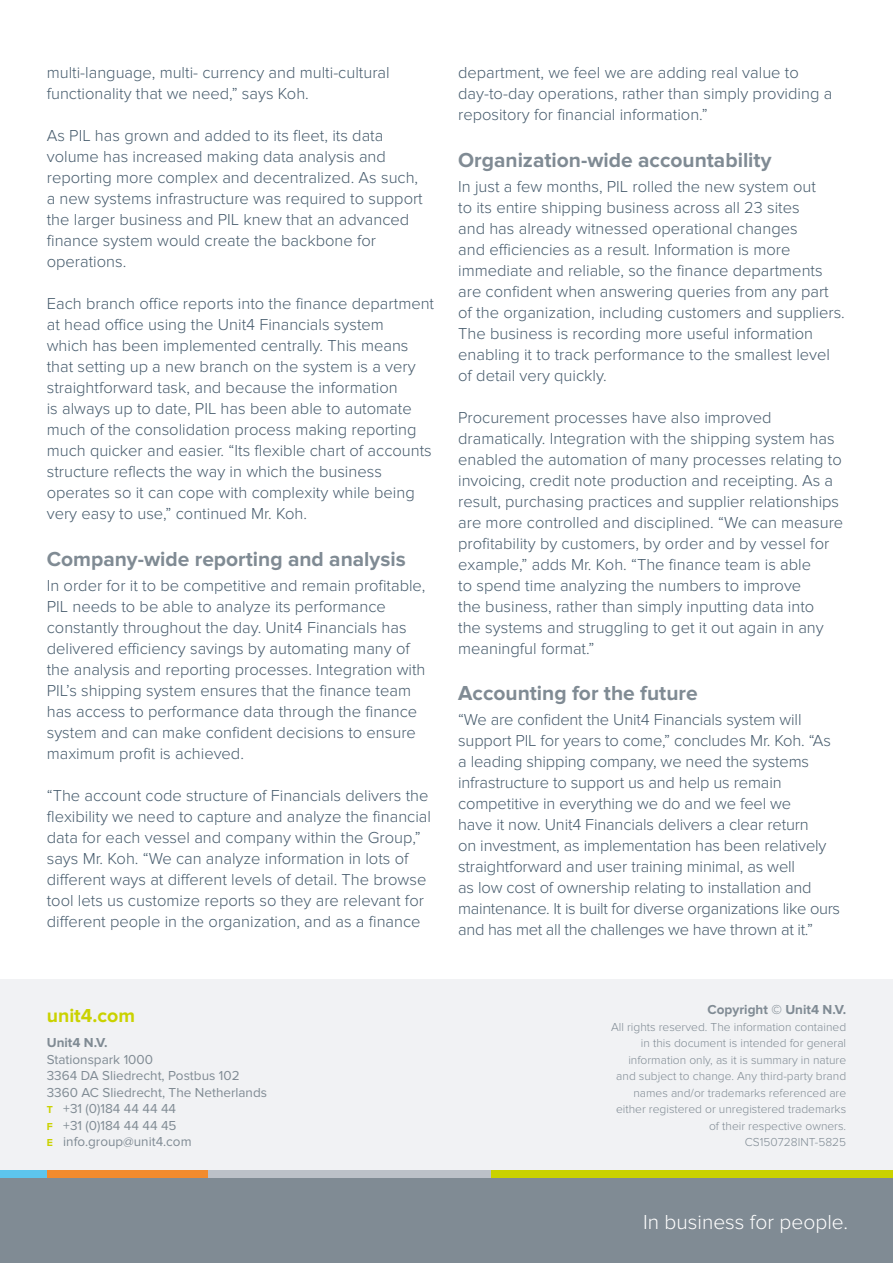
<style>
.page{position:relative;width:893px;height:1263px;background:#fff}
.page>*{position:absolute;margin:0;border:0;box-sizing:border-box;transform-origin:0 0}
.t1{font:700 21px "Proxima Nova";color:#808b94}
.t2{font:300 21px "Proxima Nova";color:#fff}
.t3{font:700 19.5px "Proxima Nova";color:#cad200}
.t4{font:300 16.5px/21px "Proxima Nova";color:#475c6d}
.t5{font:13.5px/16.5px "Proxima Nova";color:#808b94}
.t6{font:700 13.5px "Proxima Nova";color:#808b94}
.t7{font:300 12px/16.5px "Proxima Nova";color:#808b94;text-align:right}
.s1{font-weight:700;font-size:10.5px;color:#cad200}
</style>
<div class="page">
<div style="left:0;top:979px;width:893px;height:199px;background:#f1f2f4"></div>
<div style="left:0;top:1178px;width:893px;height:85px;background:#808b94"></div>
<div style="left:0;top:1171px;width:47px;height:7px;background:#5dc5ed"></div>
<div style="left:47px;top:1171px;width:162px;height:7px;background:#f28b2d"></div>
<div style="left:209px;top:1171px;width:283px;height:7px;background:#bcc1c8"></div>
<div style="left:492px;top:1171px;width:401px;height:7px;background:#cad200"></div>
<p class="t4" style="left:47px;top:63px;width:344px">multi-language, multi- currency and multi-cultural functionality that we need,” says Koh.</p>
<p class="t4" style="left:47px;top:126px;width:378px">As PIL has grown and added to its fleet, its data volume has increased making data analysis and reporting more complex and decentralized. As such, a new systems infrastructure was required to support the larger business and PIL knew that an advanced finance system would create the backbone for operations.</p>
<p class="t4" style="left:47px;top:294px;width:389px">Each branch office reports into the finance department at head office using the Unit4 Financials system<br>which has been implemented centrally. This means that setting up a new branch on the system is a very straightforward task, and because the information<br>is always up to date, PIL has been able to automate much of the consolidation process making reporting much quicker and easier. “Its flexible chart of accounts structure reflects the way in which the business operates so it can cope with complexity while being very easy to use,” continued Mr. Koh.</p>
<p class="t1" style="left:47px;top:546px;width:360px">Company-wide reporting and analysis</p>
<p class="t4" style="left:47px;top:575px;width:380px">In order for it to be competitive and remain profitable, PIL needs to be able to analyze its performance constantly throughout the day. Unit4 Financials has delivered efficiency savings by automating many of the analysis and reporting processes. Integration with PIL’s shipping system ensures that the finance team has access to performance data through the finance system and can make confident decisions to ensure maximum profit is achieved.</p>
<p class="t4" style="left:47px;top:785px;width:386px">“The account code structure of Financials delivers the flexibility we need to capture and analyze the financial data for each vessel and company within the Group,” says Mr. Koh. “We can analyze information in lots of different ways at different levels of detail. The browse tool lets us customize reports so they are relevant for different people in the organization, and as a finance</p>
<p class="t4" style="left:458px;top:63px;width:376px">department, we feel we are adding real value to day-to-day operations, rather than simply providing a repository for financial information.”</p>
<p class="t1" style="left:458px;top:147px;width:315px">Organization-wide accountability</p>
<p class="t4" style="left:458px;top:176px;width:388px">In just a few months, PIL rolled the new system out<br>to its entire shipping business across all 23 sites<br>and has already witnessed operational changes<br>and efficiencies as a result. Information is more immediate and reliable, so the finance departments are confident when answering queries from any part of the organization, including customers and suppliers.<br>The business is recording more useful information enabling it to track performance to the smallest level of detail very quickly.</p>
<p class="t4" style="left:458px;top:407px;width:387px">Procurement processes have also improved dramatically. Integration with the shipping system has enabled the automation of many processes relating to invoicing, credit note production and receipting. As a result, purchasing practices and supplier relationships are more controlled and disciplined. “We can measure profitability by customers, by order and by vessel for example,” adds Mr. Koh. “The finance team is able<br>to spend time analyzing the numbers to improve<br>the business, rather than simply inputting data into<br>the systems and struggling to get it out again in any meaningful format.”</p>
<p class="t1" style="left:458px;top:681px;width:241px">Accounting for the future</p>
<p class="t4" style="left:458px;top:709px;width:384px">“We are confident the Unit4 Financials system will support PIL for years to come,” concludes Mr. Koh. “As a leading shipping company, we need the systems infrastructure to support us and help us remain competitive in everything we do and we feel we<br>have it now. Unit4 Financials delivers a clear return<br>on investment, as implementation has been relatively straightforward and user training minimal, as well<br>as low cost of ownership relating to installation and maintenance. It is built for diverse organizations like ours and has met all the challenges we have thrown at it.”</p>
<p class="t3" style="left:47px;top:1004px;width:90px">unit4.com</p>
<p class="t6" style="left:47px;top:1035px;width:62px">Unit4 N.V.</p>
<p class="t5" style="left:47px;top:1051px;width:222px">Stationspark 1000<br>3364 DA Sliedrecht, Postbus 102<br>3360 AC Sliedrecht, The Netherlands<br><span class="s1">T</span> +31 (0)184 44 44 44<br><span class="s1">F</span> +31 (0)184 44 44 45<br><span class="s1">E</span> info.group@unit4.com</p>
<p class="t6" style="left:708px;top:1002px;width:140px">Copyright © Unit4 N.V.</p>
<p class="t7" style="left:611px;top:1019px;width:237px">All rights reserved. The information contained in this document is intended for general information only, as it is summary in nature and subject to change. Any third-party brand names and/or trademarks referenced are either registered or unregistered trademarks of their respective owners.<br>CS150728INT-5825</p>
<p class="t2" style="left:643px;top:1210px;width:207px">In business for people.</p>
</div>
